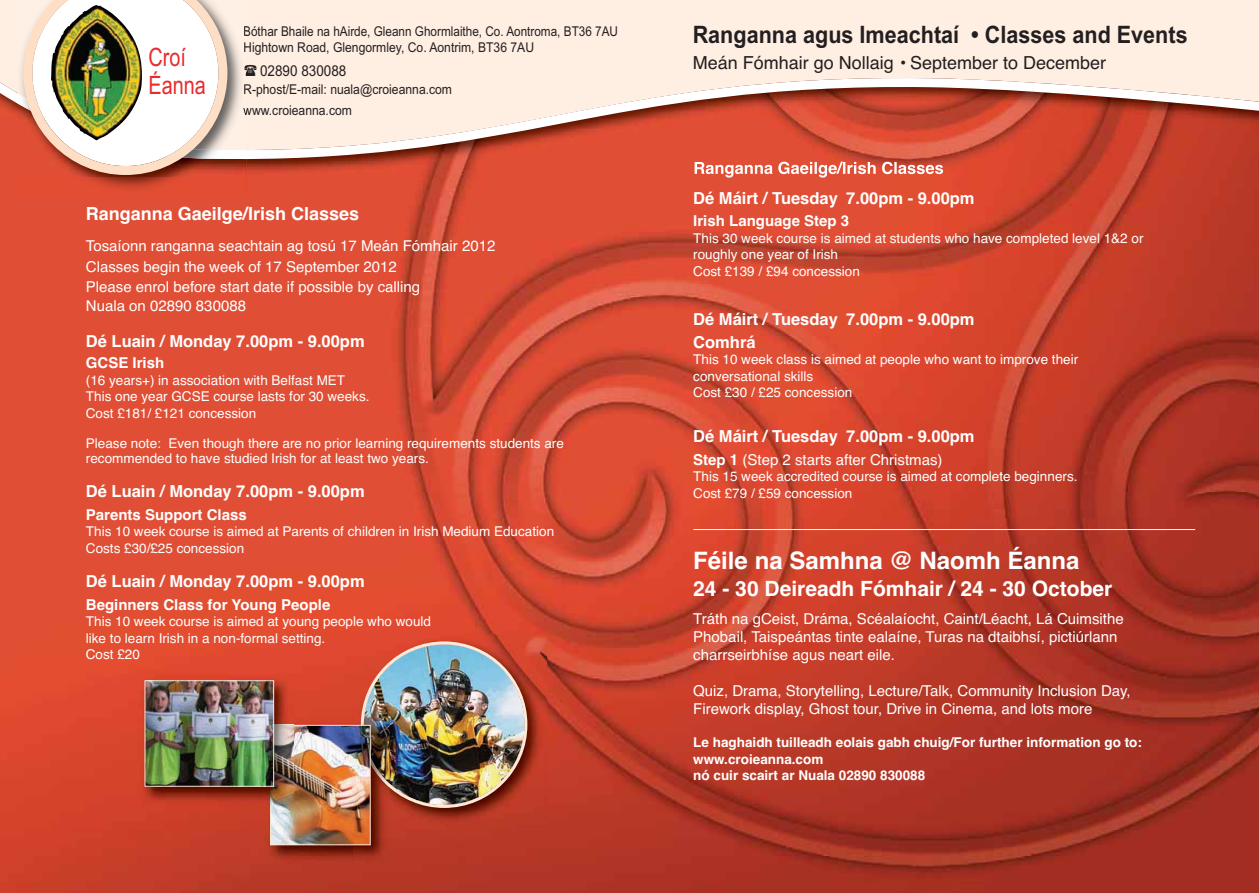
<style>
.page{position:relative;width:1259px;height:893px;background:#fff}
.page>*{position:absolute;margin:0;border:0;box-sizing:border-box;transform-origin:0 0}
.t1{font:25.35px/27.3px "Arial";color:#e82b2d;scale:.78 1}
.t2{font:700 24px "Arial";color:#231f20;scale:.9 1}
.t3{font:700 24px "Helvetica";color:#fff}
.t4{font:700 21px "Helvetica";color:#fff}
.t5{font:18px "Helvetica";color:#231f20}
.t6{font:700 18px "Helvetica";color:#fff}
.t7{font:700 16.5px/22.5px "Helvetica";color:#fff}
.t8{font:15px/18px "Helvetica";color:#fff}
.t9{font:700 15px "Helvetica";color:#fff}
.t10{font:15px "Arial";color:#231f20;scale:.9 1}
.t11{font:13.5px/16.5px "Helvetica";color:#fff}
.t12{font:700 13.5px/16.4px "Helvetica";color:#fff}
.t13{font:13.5px/16.2px "Arial";color:#231f20;scale:.87 1}
.t14{font:13.5px/21px "Arial";color:#231f20;scale:.9 1}
.s1{font-weight:700}
</style>
<div class="page">
<img style="left:1px;top:177px;width:1258px;height:716px">
<img style="left:1px;top:165px;width:1258px;height:12px">
<img style="left:694px;top:165px;width:78px;height:12px">
<svg style="left:1px;top:0;width:1258px;height:165px;background:#ecb8a9"></svg>
<img style="left:17px;top:159px;width:230px;height:35px">
<img style="left:17px;top:0;width:230px;height:93px">
<img style="left:17px;top:93px;width:230px;height:66px">
<svg style="left:244px;top:26px;width:3px;height:10px"></svg>
<svg style="left:244px;top:42px;width:3px;height:11px"></svg>
<svg style="left:244px;top:84px;width:3px;height:11px"></svg>
<svg style="left:243px;top:106px;width:4px;height:9px"></svg>
<img style="left:23px;top:0;width:204px;height:175px">
<hr style="left:693px;top:529px;width:502px;height:1px;background:#fff">
<img style="left:354px;top:634px;width:193px;height:194px">
<img style="left:361px;top:641px;width:166px;height:167px">
<img style="left:264px;top:718px;width:126px;height:147px">
<img style="left:361px;top:718px;width:29px;height:70px">
<img style="left:364px;top:718px;width:26px;height:66px">
<img style="left:272px;top:727px;width:97px;height:116px">
<div style="left:270px;top:725px;width:101px;height:120px;border:1px solid #fee8d6"></div>
<img style="left:137px;top:674px;width:157px;height:132px">
<svg style="left:274px;top:725px;width:20px;height:1px"></svg>
<img style="left:147px;top:682px;width:125px;height:103px">
<div style="left:145px;top:680px;width:129px;height:107px;border:1px solid #fee8d6"></div>
<svg style="left:244px;top:65px;width:13px;height:11px"></svg>
<h1 class="t1" style="left:149px;top:46px;width:75px">Croí<br>Éanna</h1>
<p class="t13" style="left:243px;top:24px;width:432px">Bóthar Bhaile na hAirde, Gleann Ghormlaithe, Co. Aontroma, BT36 7AU<br>Hightown Road, Glengormley, Co. Aontrim, BT36 7AU</p>
<p class="t10" style="left:260px;top:65px;width:97px">02890 830088</p>
<p class="t14" style="left:243px;top:80px;width:233px">R-phost/E-mail: nuala@croieanna.com www.croieanna.com</p>
<h3 class="t6" style="left:86px;top:207px;width:275px">Ranganna Gaeilge/Irish Classes</h3>
<p class="t8" style="left:86px;top:237px;width:411px;line-height:21px">Tosaíonn ranganna seachtain ag tosú 17 Meán Fómhair 2012<br>Classes begin the week of 17 September 2012</p>
<p class="t8" style="left:86px;top:278px;width:336px;line-height:19.5px">Please enrol before start date if possible by calling<br>Nuala on 02890 830088</p>
<p class="t7" style="left:86px;top:332px;width:280px">Dé Luain / Monday 7.00pm - 9.00pm</p>
<p class="t9" style="left:86px;top:357px;width:80px">GCSE Irish</p>
<p class="t11" style="left:86px;top:373px;width:285px">(16 years+) in association with Belfast MET<br>This one year GCSE course lasts for 30 weeks.<br>Cost £181/ £121 concession</p>
<p class="t11" style="left:86px;top:437px;width:479px;line-height:15px">Please note: Even though there are no prior learning requirements students are recommended to have studied Irish for at least two years.</p>
<p class="t7" style="left:86px;top:482px;width:280px">Dé Luain / Monday 7.00pm - 9.00pm</p>
<p class="t9" style="left:86px;top:509px;width:162px">Parents Support Class</p>
<p class="t11" style="left:86px;top:525px;width:470px">This 10 week course is aimed at Parents of children in Irish Medium Education<br>Costs £30/£25 concession</p>
<p class="t7" style="left:86px;top:572px;width:280px">Dé Luain / Monday 7.00pm - 9.00pm</p>
<p class="t9" style="left:86px;top:599px;width:246px">Beginners Class for Young People</p>
<p class="t11" style="left:86px;top:615px;width:347px">This 10 week course is aimed at young people who would like to learn Irish in a non-formal setting.<br>Cost £20</p>
<h2 class="t2" style="left:692px;top:26px;width:551px">Ranganna agus Imeachtaí • Classes and Events</h2>
<h3 class="t5" style="left:692px;top:56px;width:415px">Meán Fómhair go Nollaig • September to December</h3>
<p class="t7" style="left:693px;top:188px;width:283px">Dé Máirt / Tuesday 7.00pm - 9.00pm</p>
<p class="t9" style="left:693px;top:216px;width:157px">Irish Language Step 3</p>
<p class="t11" style="left:693px;top:231px;width:452px">This 30 week course is aimed at students who have completed level 1&amp;2 or roughly one year of Irish<br>Cost £139 / £94 concession</p>
<p class="t7" style="left:693px;top:310px;width:283px">Dé Máirt / Tuesday 7.00pm - 9.00pm<br>Comhrá</p>
<p class="t11" style="left:693px;top:353px;width:386px">This 10 week class is aimed at people who want to improve their conversational skills<br>Cost £30 / £25 concession</p>
<p class="t7" style="left:693px;top:427px;width:283px">Dé Máirt / Tuesday 7.00pm - 9.00pm</p>
<p class="t8" style="left:693px;top:452px;width:251px"><span class="s1">Step 1</span> (Step 2 starts after Christmas)</p>
<p class="t11" style="left:693px;top:470px;width:386px">This 15 week accredited course is aimed at complete beginners.<br>Cost £79 / £59 concession</p>
<h2 class="t3" style="left:693px;top:552px;width:388px">Féile na Samhna @ Naomh Éanna</h2>
<h3 class="t4" style="left:693px;top:581px;width:420px">24 - 30 Deireadh Fómhair / 24 - 30 October</h3>
<p class="t8" style="left:693px;top:611px;width:432px">Tráth na gCeist, Dráma, Scéalaíocht, Caint/Léacht, Lá Cuimsithe<br>Phobail, Taispeántas tinte ealaíne, Turas na dtaibhsí, pictiúrlann charrseirbhíse agus neart eile.</p>
<p class="t8" style="left:693px;top:683px;width:439px">Quiz, Drama, Storytelling, Lecture/Talk, Community Inclusion Day,<br>Firework display, Ghost tour, Drive in Cinema, and lots more</p>
<p class="t12" style="left:693px;top:736px;width:450px">Le haghaidh tuilleadh eolais gabh chuig/For further information go to: www.croieanna.com<br>nó cuir scairt ar Nuala 02890 830088</p>
</div>
